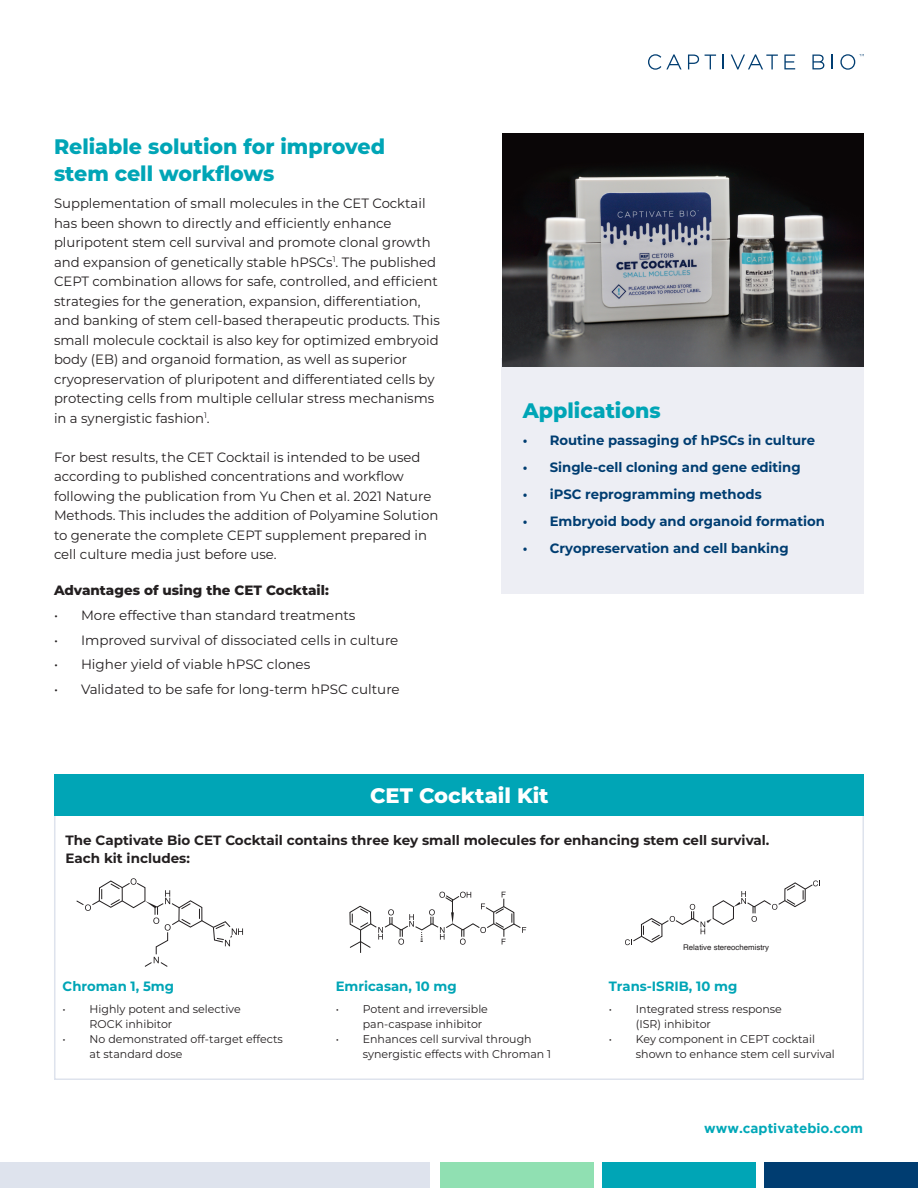
<style>
.page{position:relative;width:918px;height:1188px;background:#fff}
.page>*{position:absolute;margin:0;border:0;box-sizing:border-box;transform-origin:0 0}
.t1{font:800 21px/27px "Montserrat";color:#00a5b6}
.t2{font:800 21px "Montserrat";color:#fff}
.t3{font:13.5px/19.5px "Montserrat";color:#231f20}
.t4{font:700 13.5px "Montserrat";color:#003d71}
.t5{font:700 13.5px/18px "Montserrat";color:#231f20}
.t6{font:700 13.5px "Montserrat";color:#00a5b6}
.t7{font:800 13.5px "Montserrat";color:#231f20}
.t8{font:700 13.5px "Gotham";color:#00a8b8}
.t9{font:11.25px/15px "Montserrat";color:#231f20}
.t10{font:7.8px "Helvetica";color:#231f20}
</style>
<div class="page">
<div style="left:501px;top:359px;width:363px;height:235px;background:#edeef4"></div>
<svg style="left:648px;top:54px;width:34px;height:16px"></svg>
<svg style="left:688px;top:55px;width:11px;height:14px"></svg>
<svg style="left:705px;top:55px;width:11px;height:14px"></svg>
<svg style="left:723px;top:55px;width:1px;height:14px"></svg>
<svg style="left:731px;top:54px;width:47px;height:16px"></svg>
<svg style="left:784px;top:55px;width:11px;height:14px"></svg>
<svg style="left:812px;top:55px;width:12px;height:14px"></svg>
<svg style="left:832px;top:55px;width:1px;height:14px"></svg>
<svg style="left:840px;top:54px;width:24px;height:16px"></svg>
<div style="left:0;top:1162px;width:430px;height:26px;background:#dee3ed"></div>
<div style="left:440px;top:1162px;width:154px;height:26px;background:#90e0b2"></div>
<div style="left:602px;top:1162px;width:154px;height:26px;background:#00a5b6"></div>
<div style="left:764px;top:1162px;width:154px;height:26px;background:#003d71"></div>
<svg style="left:625px;top:881px;width:195px;height:64px"></svg>
<svg style="left:349px;top:892px;width:177px;height:61px"></svg>
<svg style="left:76px;top:878px;width:167px;height:89px"></svg>
<div style="left:54px;top:774px;width:810px;height:41px;background:#00a5b6"></div>
<img style="left:502px;top:134px;width:362px;height:232px">
<p class="t1" style="left:54px;top:132px;width:333px">Reliable solution for improved stem cell workflows</p>
<p class="t3" style="left:54px;top:193px;width:387px">Supplementation of small molecules in the CET Cocktail has been shown to directly and efficiently enhance pluripotent stem cell survival and promote clonal growth and expansion of genetically stable hPSCs<sup>1</sup>. The published CEPT combination allows for safe, controlled, and efficient strategies for the generation, expansion, differentiation, and banking of stem cell-based therapeutic products. This small molecule cocktail is also key for optimized embryoid body (EB) and organoid formation, as well as superior cryopreservation of pluripotent and differentiated cells by protecting cells from multiple cellular stress mechanisms in a synergistic fashion<sup>1</sup>.</p>
<p class="t3" style="left:54px;top:447px;width:386px">For best results, the CET Cocktail is intended to be used according to published concentrations and workflow following the publication from Yu Chen et al. 2021 Nature Methods. This includes the addition of Polyamine Solution to generate the complete CEPT supplement prepared in cell culture media just before use.</p>
<p class="t7" style="left:54px;top:581px;width:276px">Advantages of using the CET Cocktail:</p>
<p class="t3" style="left:54px;top:605px;width:303px">• More effective than standard treatments</p>
<p class="t3" style="left:54px;top:630px;width:346px">• Improved survival of dissociated cells in culture</p>
<p class="t3" style="left:54px;top:654px;width:258px">• Higher yield of viable hPSC clones</p>
<p class="t3" style="left:54px;top:679px;width:347px">• Validated to be safe for long-term hPSC culture</p>
<p class="t1" style="left:523px;top:396px;width:139px">Applications</p>
<p class="t4" style="left:523px;top:430px;width:294px">• Routine passaging of hPSCs in culture</p>
<p class="t4" style="left:523px;top:457px;width:280px">• Single-cell cloning and gene editing</p>
<p class="t4" style="left:523px;top:484px;width:240px">• iPSC reprogramming methods</p>
<p class="t4" style="left:523px;top:511px;width:304px">• Embryoid body and organoid formation</p>
<p class="t4" style="left:523px;top:538px;width:267px">• Cryopreservation and cell banking</p>
<p class="t2" style="left:370px;top:780px;width:180px">CET Cocktail Kit</p>
<p class="t5" style="left:66px;top:830px;width:705px">The Captivate Bio CET Cocktail contains three key small molecules for enhancing stem cell survival.<br>Each kit includes:</p>
<p class="t6" style="left:63px;top:977px;width:113px">Chroman 1, 5mg</p>
<p class="t9" style="left:90px;top:1001px;width:153px;text-indent:-27px">• Highly potent and selective<br>ROCK inhibitor</p>
<p class="t9" style="left:90px;top:1031px;width:195px;text-indent:-27px">• No demonstrated off-target effects at standard dose</p>
<p class="t6" style="left:336px;top:977px;width:123px">Emricasan, 10 mg</p>
<p class="t9" style="left:363px;top:1001px;width:127px;text-indent:-27px">• Potent and irreversible pan-caspase inhibitor</p>
<p class="t9" style="left:363px;top:1031px;width:190px;text-indent:-27px">• Enhances cell survival through synergistic effects with Chroman 1</p>
<p class="t10" style="left:683px;top:941px;width:87px">Relative stereochemistry</p>
<p class="t6" style="left:609px;top:977px;width:130px">Trans-ISRIB, 10 mg</p>
<p class="t9" style="left:636px;top:1001px;width:148px;text-indent:-27px">• Integrated stress response (ISR) inhibitor</p>
<p class="t9" style="left:636px;top:1031px;width:201px;text-indent:-27px">• Key component in CEPT cocktail shown to enhance stem cell survival</p>
<p class="t8" style="left:704px;top:1120px;width:160px">www.captivatebio.com</p>
</div>
